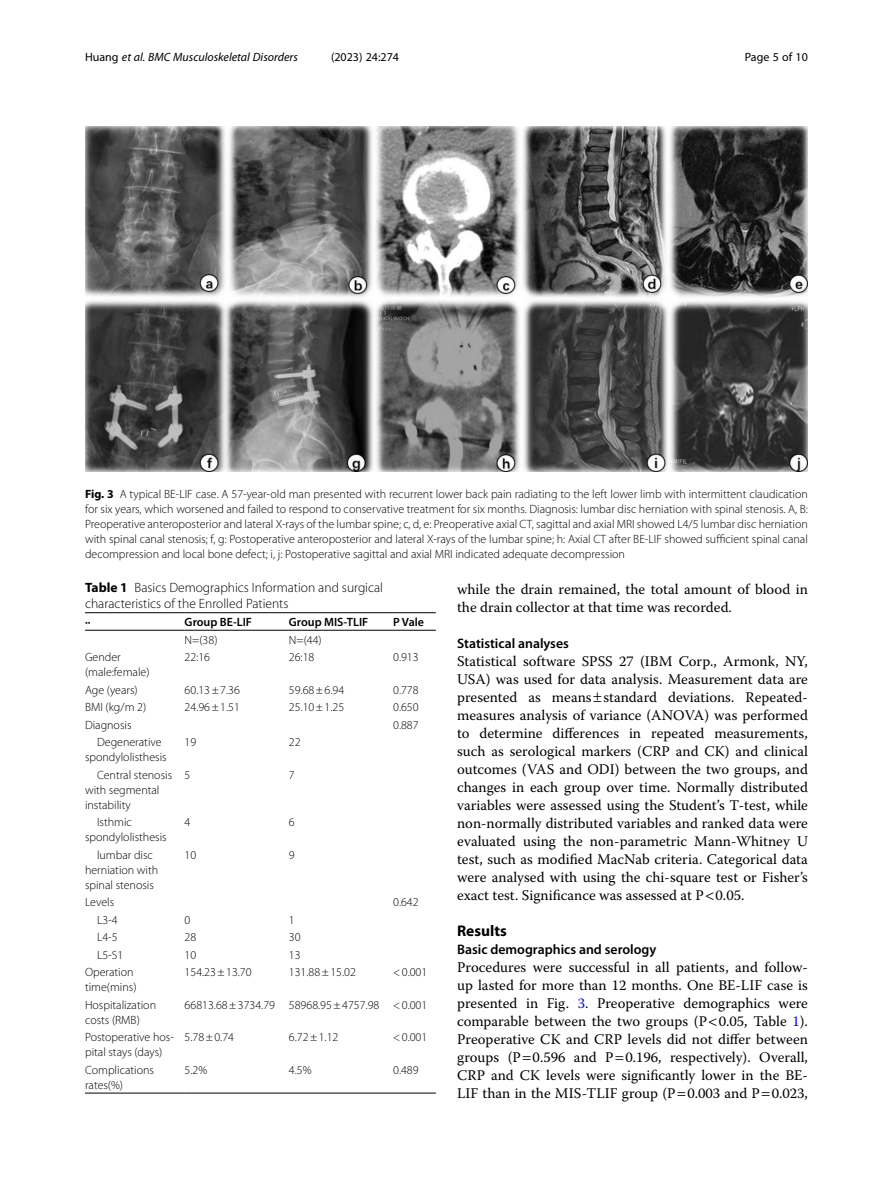
<style>
.page{position:relative;width:893px;height:1191px;background:#fff}
.page>*{position:absolute;margin:0;border:0;box-sizing:border-box;transform-origin:0 0}
.Head_1{font:700 15.45px "Myriad Pro";color:#000}
.Body_Text{font:14.7px/18px "Warnock Pro";color:#000;text-align:justify}
.Head_2_After_1{font:600 13.8px "Myriad Pro";color:#000}
.Head_2{font:600 13.8px "Myriad Pro";color:#000}
.Table_Caption{font:300 13.5px/16.5px "Myriad Pro";color:#000}
.Figure_Caption{font:300 12px/15px "Myriad Pro";color:#000;text-align:justify}
.Table_Body{font:300 12px/15px "Myriad Pro";color:#000}
.t1{font:italic 12px "Myriad Pro";color:#000}
.Table_Head{font:600 12px "Myriad Pro";color:#000}
.t2{font:12px "Myriad Pro";color:#000}
.s1{font-style:normal}
.s2{font-weight:700}
.s3{color:#00f}
</style>
<div class="page">
<hr style="left:85px;top:630px;width:100px;height:1px;background:#000">
<hr style="left:185px;top:612px;width:104px;height:1px;background:#000">
<hr style="left:185px;top:630px;width:104px;height:1px;background:#000">
<hr style="left:289px;top:612px;width:104px;height:1px;background:#000">
<hr style="left:289px;top:630px;width:104px;height:1px;background:#000">
<hr style="left:393px;top:612px;width:43px;height:1px;background:#000">
<hr style="left:393px;top:630px;width:43px;height:1px;background:#000">
<hr style="left:85px;top:1092px;width:100px;height:1px;background:#000">
<hr style="left:185px;top:1092px;width:104px;height:1px;background:#000">
<hr style="left:289px;top:1092px;width:104px;height:1px;background:#000">
<hr style="left:393px;top:1092px;width:43px;height:1px;background:#000">
<hr style="left:85px;top:612px;width:100px;height:1px;background:#000">
<img style="left:85px;top:126px;width:723px;height:345px">
<p class="t1" style="left:85px;top:50px;width:214px"><span class="s1">Huang</span> et al. BMC Musculoskeletal Disorders</p>
<p class="t2" style="left:331px;top:50px;width:70px">(2023) 24:274</p>
<p class="t2" style="left:745px;top:50px;width:65px">Page 5 of 10</p>
<p class="Figure_Caption" style="left:85px;top:487px;width:724px"><span class="s2">Fig. 3</span> A typical BE-LIF case. A 57-year-old man presented with recurrent lower back pain radiating to the left lower limb with intermittent claudication for six years, which worsened and failed to respond to conservative treatment for six months. Diagnosis: lumbar disc herniation with spinal stenosis. A, B:<br>Preoperative anteroposterior and lateral X-rays of the lumbar spine; c, d, e: Preoperative axial CT, sagittal and axial MRI showed L4/5 lumbar disc herniation with spinal canal stenosis; f, g: Postoperative anteroposterior and lateral X-rays of the lumbar spine; h: Axial CT after BE-LIF showed sufficient spinal canal decompression and local bone defect; i, j: Postoperative sagittal and axial MRI indicated adequate decompression</p>
<p class="Table_Caption" style="left:85px;top:579px;width:300px"><span class="s2">Table 1</span> Basics Demographics Information and surgical characteristics of the Enrolled Patients</p>
<p class="Table_Head" style="left:85px;top:614px;width:7px">··</p>
<p class="Table_Head" style="left:185px;top:614px;width:69px">Group BE-LIF</p>
<p class="Table_Head" style="left:289px;top:614px;width:81px">Group MIS-TLIF</p>
<p class="Table_Head" style="left:393px;top:614px;width:32px">P Vale</p>
<p class="Table_Body" style="left:185px;top:632px;width:34px">N=(38)</p>
<p class="Table_Body" style="left:289px;top:632px;width:34px">N=(44)</p>
<p class="Table_Body" style="left:85px;top:650px;width:66px">Gender (male:female)</p>
<p class="Table_Body" style="left:185px;top:650px;width:27px">22:16</p>
<p class="Table_Body" style="left:289px;top:650px;width:27px">26:18</p>
<p class="Table_Body" style="left:393px;top:650px;width:27px">0.913</p>
<p class="Table_Body" style="left:85px;top:682px;width:54px">Age (years)</p>
<p class="Table_Body" style="left:185px;top:682px;width:57px">60.13±7.36</p>
<p class="Table_Body" style="left:289px;top:682px;width:57px">59.68±6.94</p>
<p class="Table_Body" style="left:393px;top:682px;width:27px">0.778</p>
<p class="Table_Body" style="left:85px;top:700px;width:63px">BMI (kg/m 2)</p>
<p class="Table_Body" style="left:185px;top:700px;width:57px">24.96±1.51</p>
<p class="Table_Body" style="left:289px;top:700px;width:57px">25.10±1.25</p>
<p class="Table_Body" style="left:393px;top:700px;width:27px">0.650</p>
<p class="Table_Body" style="left:85px;top:717px;width:48px">Diagnosis</p>
<p class="Table_Body" style="left:393px;top:717px;width:27px">0.887</p>
<p class="Table_Body" style="left:85px;top:735px;width:83px;text-align:center">Degenerative spondylolisthesis</p>
<p class="Table_Body" style="left:185px;top:735px;width:13px">19</p>
<p class="Table_Body" style="left:289px;top:735px;width:13px">22</p>
<p class="Table_Body" style="left:85px;top:767px;width:89px;text-indent:12px">Central stenosis with segmental instability</p>
<p class="Table_Body" style="left:185px;top:767px;width:7px">5</p>
<p class="Table_Body" style="left:289px;top:767px;width:7px">7</p>
<p class="Table_Body" style="left:85px;top:815px;width:83px;text-indent:12px">Isthmic spondylolisthesis</p>
<p class="Table_Body" style="left:185px;top:815px;width:7px">4</p>
<p class="Table_Body" style="left:289px;top:815px;width:7px">6</p>
<p class="Table_Body" style="left:85px;top:847px;width:75px;text-align:center">lumbar disc herniation with spinal stenosis</p>
<p class="Table_Body" style="left:185px;top:847px;width:13px">10</p>
<p class="Table_Body" style="left:289px;top:847px;width:7px">9</p>
<p class="Table_Body" style="left:85px;top:895px;width:31px">Levels</p>
<p class="Table_Body" style="left:393px;top:895px;width:27px">0.642</p>
<p class="Table_Body" style="left:97px;top:912px;width:22px">L3-4</p>
<p class="Table_Body" style="left:185px;top:912px;width:7px">0</p>
<p class="Table_Body" style="left:289px;top:912px;width:7px">1</p>
<p class="Table_Body" style="left:97px;top:930px;width:22px">L4-5</p>
<p class="Table_Body" style="left:185px;top:930px;width:13px">28</p>
<p class="Table_Body" style="left:289px;top:930px;width:13px">30</p>
<p class="Table_Body" style="left:97px;top:947px;width:28px">L5-S1</p>
<p class="Table_Body" style="left:185px;top:947px;width:13px">10</p>
<p class="Table_Body" style="left:289px;top:947px;width:13px">13</p>
<p class="Table_Body" style="left:85px;top:965px;width:53px">Operation time(mins)</p>
<p class="Table_Body" style="left:185px;top:965px;width:69px">154.23±13.70</p>
<p class="Table_Body" style="left:289px;top:965px;width:69px">131.88±15.02</p>
<p class="Table_Body" style="left:393px;top:965px;width:36px">&lt;0.001</p>
<p class="Table_Body" style="left:85px;top:997px;width:73px">Hospitalization costs (RMB)</p>
<p class="Table_Body" style="left:185px;top:997px;width:92px">66813.68±3734.79</p>
<p class="Table_Body" style="left:289px;top:997px;width:92px">58968.95±4757.98</p>
<p class="Table_Body" style="left:393px;top:997px;width:36px">&lt;0.001</p>
<p class="Table_Body" style="left:85px;top:1030px;width:90px">Postoperative hos&shy;pital stays (days)</p>
<p class="Table_Body" style="left:185px;top:1030px;width:51px">5.78±0.74</p>
<p class="Table_Body" style="left:289px;top:1030px;width:51px">6.72±1.12</p>
<p class="Table_Body" style="left:393px;top:1030px;width:36px">&lt;0.001</p>
<p class="Table_Body" style="left:85px;top:1062px;width:70px">Complications rates(%)</p>
<p class="Table_Body" style="left:185px;top:1062px;width:24px">5.2%</p>
<p class="Table_Body" style="left:289px;top:1062px;width:24px">4.5%</p>
<p class="Table_Body" style="left:393px;top:1062px;width:27px">0.489</p>
<p class="Body_Text" style="left:457px;top:580px;width:352px">while the drain remained, the total amount of blood in the drain collector at that time was recorded.</p>
<p class="Head_2" style="left:457px;top:635px;width:113px">Statistical analyses</p>
<p class="Body_Text" style="left:457px;top:652px;width:352px">Statistical software SPSS 27 (IBM Corp., Armonk, NY, USA) was used for data analysis. Measurement data are presented as means standard deviations. Repeated&shy;measures analysis of variance (ANOVA) was performed to determine differences in repeated measurements, such as serological markers (CRP and CK) and clinical outcomes (VAS and ODI) between the two groups, and changes in each group over time. Normally distributed variables were assessed using the Student’s T-test, while non-normally distributed variables and ranked data were evaluated using the non-parametric Mann-Whitney U test, such as modified MacNab criteria. Categorical data were analysed with using the chi-square test or Fisher’s exact test. Significance was assessed at P 0.05.</p>
<p class="Head_1" style="left:457px;top:921px;width:51px">Results</p>
<p class="Head_2_After_1" style="left:457px;top:941px;width:201px">Basic demographics and serology</p>
<p class="Body_Text" style="left:457px;top:958px;width:352px">Procedures were successful in all patients, and follow&shy;up lasted for more than 12 months. One BE-LIF case is presented in Fig. <span class="s3">3</span>. Preoperative demographics were comparable between the two groups (P 0.05, Table <span class="s3">1</span>).<br>Preoperative CK and CRP levels did not differ between groups (P 0.596 and P 0.196, respectively). Overall, CRP and CK levels were significantly lower in the BE-LIF than in the MIS-TLIF group (P 0.003 and P 0.023,</p>
</div>
